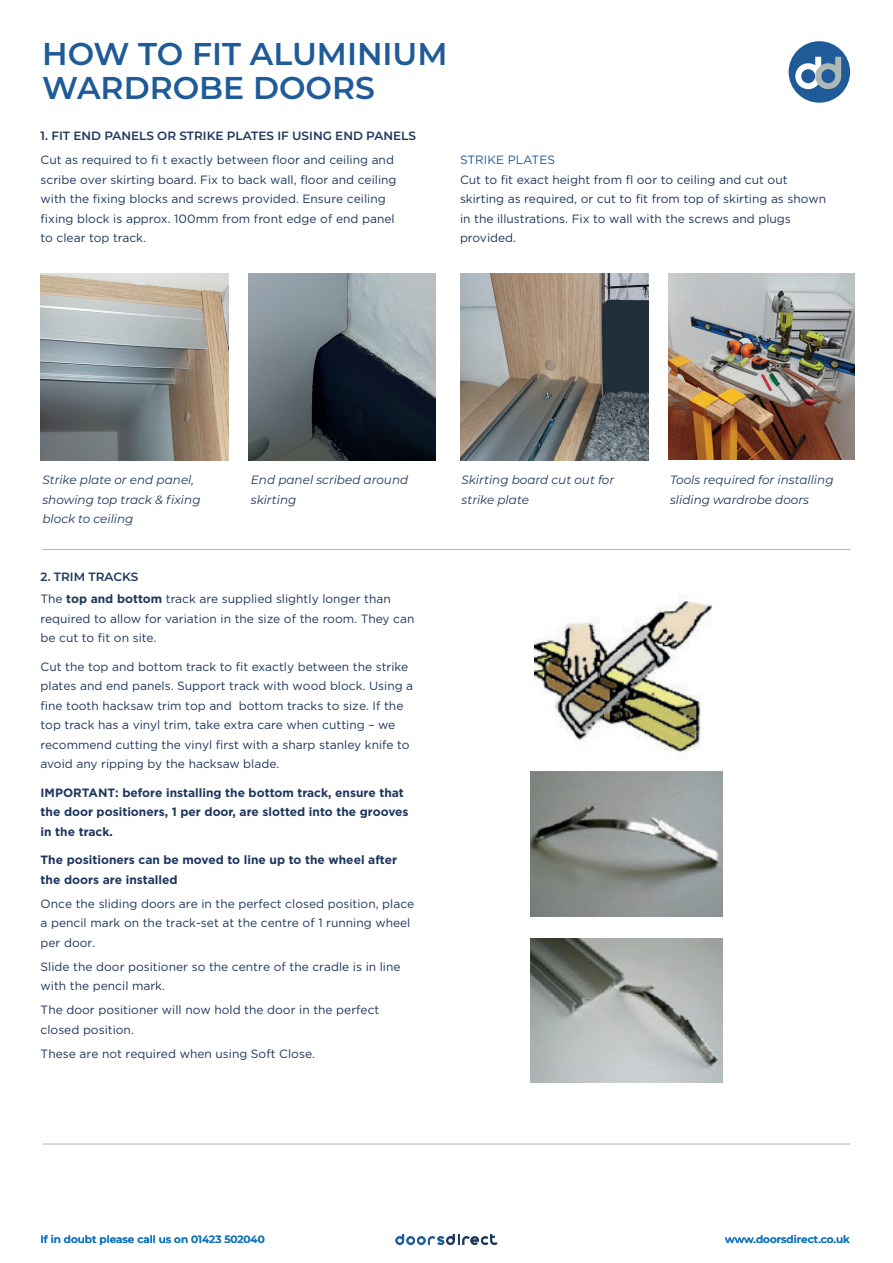
<style>
.page{position:relative;width:893px;height:1263px;background:#fff}
.page>*{position:absolute;margin:0;border:0;box-sizing:border-box;transform-origin:0 0}
.t1{font:600 31.5px/34.5px "Montserrat";color:#1e5b98}
.t2{font:12px/19.5px "Gotham";color:#1e375d}
.t3{font:700 12px/19.5px "Gotham";color:#1e375d}
.t4{font:italic 12px/19.5px "Montserrat";color:#1e375d}
.t5{font:600 12px "Montserrat";color:#1e375d}
.t6{font:12px "Gotham";color:#1e5b98}
.t7{font:600 10.5px "Montserrat";color:#1074bc}
.s1{font-weight:700}
</style>
<div class="page">
<hr style="left:43px;top:549px;width:807px;height:1px;background:#aeb9b6">
<div style="left:789px;top:41px;width:61px;height:62px;background:#1e5b98;border-radius:50%"></div>
<svg style="left:795px;top:57px;width:46px;height:32px"></svg>
<svg style="left:395px;top:1234px;width:103px;height:11px"></svg>
<img style="left:460px;top:274px;width:188px;height:186px">
<img style="left:668px;top:274px;width:187px;height:185px">
<img style="left:534px;top:596px;width:178px;height:157px">
<img style="left:531px;top:772px;width:191px;height:144px">
<img style="left:531px;top:938px;width:191px;height:144px">
<hr style="left:43px;top:1143px;width:807px;height:1px;background:#aeb9b6">
<img style="left:41px;top:274px;width:188px;height:187px">
<img style="left:249px;top:274px;width:186px;height:187px">
<h1 class="t1" style="left:42px;top:35px;width:407px">HOW TO FIT ALUMINIUM<br>WARDROBE DOORS</h1>
<p class="t5" style="left:41px;top:127px;width:377px">1. FIT END PANELS OR STRIKE PLATES IF USING END PANELS</p>
<p class="t2" style="left:41px;top:150px;width:357px">Cut as required to fi t exactly between floor and ceiling and scribe over skirting board. Fix to back wall, floor and ceiling with the fixing blocks and screws provided. Ensure ceiling fixing block is approx. 100mm from front edge of end panel to clear top track.</p>
<p class="t6" style="left:460px;top:153px;width:97px">STRIKE PLATES</p>
<p class="t2" style="left:460px;top:170px;width:368px">Cut to fit exact height from fl oor to ceiling and cut out skirting as required, or cut to fit from top of skirting as shown in the illustrations. Fix to wall with the screws and plugs provided.</p>
<p class="t4" style="left:42px;top:470px;width:160px">Strike plate or end panel, showing top track &amp; fixing block to ceiling</p>
<p class="t4" style="left:251px;top:470px;width:159px">End panel scribed around skirting</p>
<p class="t4" style="left:462px;top:470px;width:154px">Skirting board cut out for strike plate</p>
<p class="t4" style="left:670px;top:470px;width:165px">Tools required for installing sliding wardrobe doors</p>
<p class="t5" style="left:41px;top:568px;width:99px">2. TRIM TRACKS</p>
<p class="t2" style="left:41px;top:589px;width:375px">The <span class="s1">top and bottom</span> track are supplied slightly longer than required to allow for variation in the size of the room. They can be cut to fit on site.</p>
<p class="t2" style="left:41px;top:657px;width:374px">Cut the top and bottom track to fit exactly between the strike plates and end panels. Support track with wood block. Using a fine tooth hacksaw trim top and bottom tracks to size. If the top track has a vinyl trim, take extra care when cutting – we recommend cutting the vinyl first with a sharp stanley knife to avoid any ripping by the hacksaw blade.</p>
<p class="t3" style="left:41px;top:783px;width:369px">IMPORTANT: before installing the bottom track, ensure that the door positioners, 1 per door, are slotted into the grooves in the track.</p>
<p class="t3" style="left:41px;top:850px;width:358px">The positioners can be moved to line up to the wheel after the doors are installed</p>
<p class="t2" style="left:41px;top:894px;width:375px">Once the sliding doors are in the perfect closed position, place a pencil mark on the track-set at the centre of 1 running wheel per door.</p>
<p class="t2" style="left:41px;top:957px;width:362px">Slide the door positioner so the centre of the cradle is in line with the pencil mark.</p>
<p class="t2" style="left:41px;top:1000px;width:340px">The door positioner will now hold the door in the perfect closed position.</p>
<p class="t2" style="left:41px;top:1044px;width:276px">These are not required when using Soft Close.</p>
<p class="t7" style="left:41px;top:1231px;width:226px">If in doubt please call us on 01423 502040</p>
<p class="t7" style="left:725px;top:1231px;width:126px">www.doorsdirect.co.uk</p>
</div>
